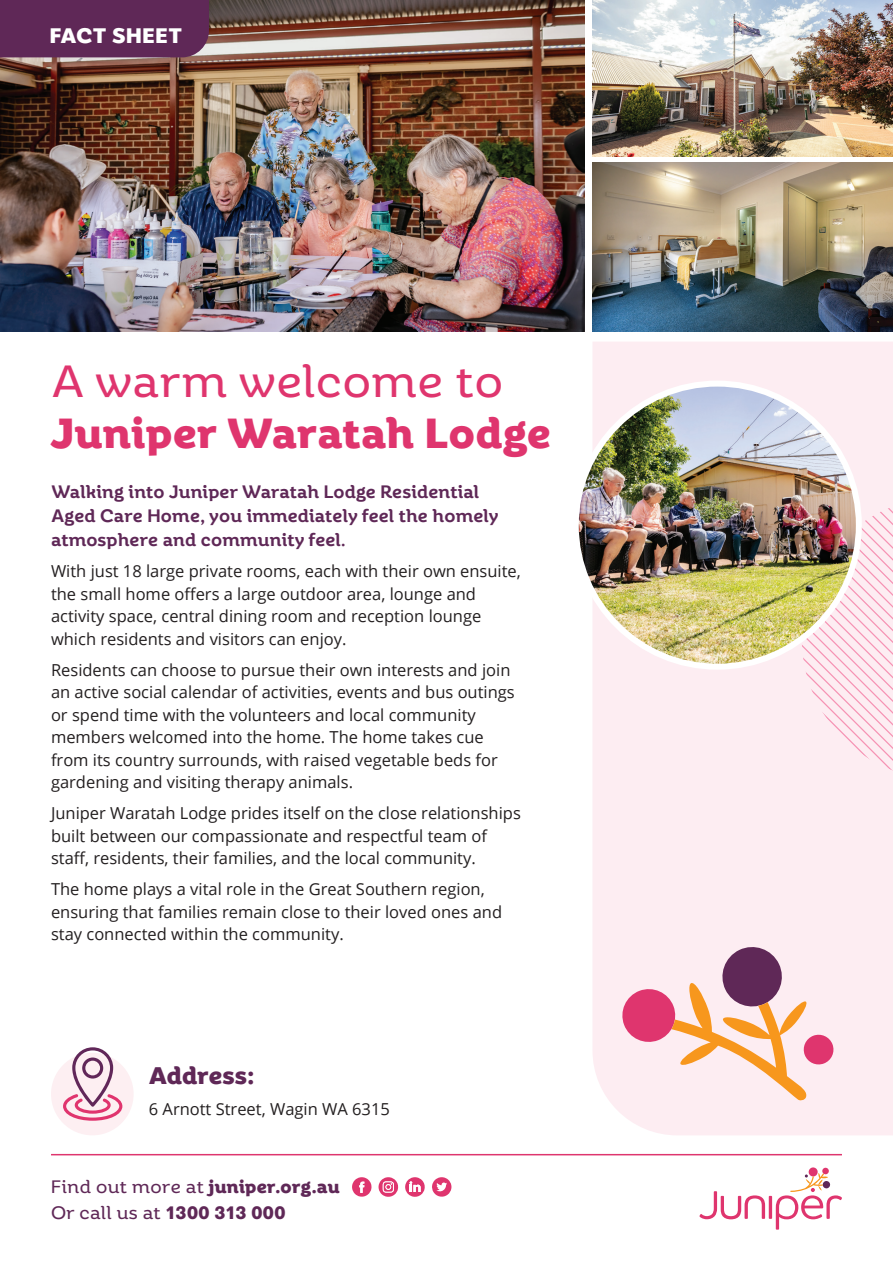
<style>
.page{position:relative;width:893px;height:1263px;background:#fff}
.page>*{position:absolute;margin:0;border:0;box-sizing:border-box;transform-origin:0 0}
.t1{font:45px "Rhetoric";letter-spacing:.02em;color:#df356e}
.t2{font:700 42px "Rhetoric";letter-spacing:.02em;color:#df356e}
.t3{font:700 24px "Rhetoric";letter-spacing:.01em;color:#5f2857}
.t4{font:700 21px "Rhetoric";letter-spacing:.03em;color:#fff}
.t5{font:500 18px/24px "Rhetoric";letter-spacing:.01em;color:#5f2857}
.t6{font:700 18px/25.8px "Rhetoric";letter-spacing:.02em;color:#5f2857}
.t7{font:16.5px/22.5px "Open Sans";color:#231f20}
.s1{font-weight:400}
</style>
<div class="page">
<div style="left:593px;top:342px;width:300px;height:793px;background:#fdedf2"></div>
<svg style="left:352px;top:1177px;width:20px;height:20px"></svg>
<svg style="left:379px;top:1177px;width:19px;height:20px"></svg>
<svg style="left:405px;top:1177px;width:20px;height:20px"></svg>
<svg style="left:432px;top:1177px;width:19px;height:20px"></svg>
<img style="left:0;top:0;width:585px;height:332px">
<img style="left:592px;top:0;width:301px;height:156px">
<img style="left:592px;top:163px;width:301px;height:169px">
<div style="left:51px;top:1053px;width:83px;height:82px;background:#fdeff2;border-radius:50%"></div>
<svg style="left:63px;top:1047px;width:59px;height:74px"></svg>
<svg style="left:619px;top:943px;width:216px;height:158px"></svg>
<svg style="left:802px;top:497px;width:91px;height:283px"></svg>
<img style="left:576px;top:384px;width:283px;height:283px;border-radius:142px">
<hr style="left:51px;top:1154px;width:791px;height:1px;background:#df356e">
<svg style="left:699px;top:1191px;width:66px;height:28px"></svg>
<hr style="left:769px;top:1196px;width:3px;height:23px;background:#df356e">
<svg style="left:808px;top:1167px;width:10px;height:10px"></svg>
<svg style="left:776px;top:1173px;width:66px;height:56px"></svg>
<div style="left:822px;top:1167px;width:7px;height:7px;background:#df356e;border-radius:50%"></div>
<div style="left:0;top:0;width:209px;height:57px;background:#5f2857"></div>
<p class="t4" style="left:50px;top:23px;width:134px">FACT SHEET</p>
<h1 class="t1" style="left:51px;top:355px;width:453px">A warm welcome to</h1>
<h2 class="t2" style="left:51px;top:408px;width:501px">Juniper Waratah Lodge</h2>
<p class="t5" style="left:51px;top:480px;width:449px">Walking into Juniper Waratah Lodge Residential<br>Aged Care Home, you immediately feel the homely atmosphere and community feel.</p>
<p class="t7" style="left:51px;top:560px;width:471px">With just 18 large private rooms, each with their own ensuite, the small home offers a large outdoor area, lounge and activity space, central dining room and reception lounge which residents and visitors can enjoy.</p>
<p class="t7" style="left:51px;top:658px;width:465px">Residents can choose to pursue their own interests and join an active social calendar of activities, events and bus outings or spend time with the volunteers and local community members welcomed into the home. The home takes cue from its country surrounds, with raised vegetable beds for gardening and visiting therapy animals.</p>
<p class="t7" style="left:51px;top:802px;width:471px">Juniper Waratah Lodge prides itself on the close relationships built between our compassionate and respectful team of staff, residents, their families, and the local community.</p>
<p class="t7" style="left:51px;top:878px;width:453px">The home plays a vital role in the Great Southern region, ensuring that families remain close to their loved ones and stay connected within the community.</p>
<h3 class="t3" style="left:149px;top:1061px;width:107px">Address:</h3>
<p class="t7" style="left:149px;top:1098px;width:243px">6 Arnott Street, Wagin WA 6315</p>
<p class="t6" style="left:51px;top:1173px;width:290px"><span class="s1">Find out more at</span> juniper.org.au<br><span class="s1">Or call us at</span> 1300 313 000</p>
</div>
